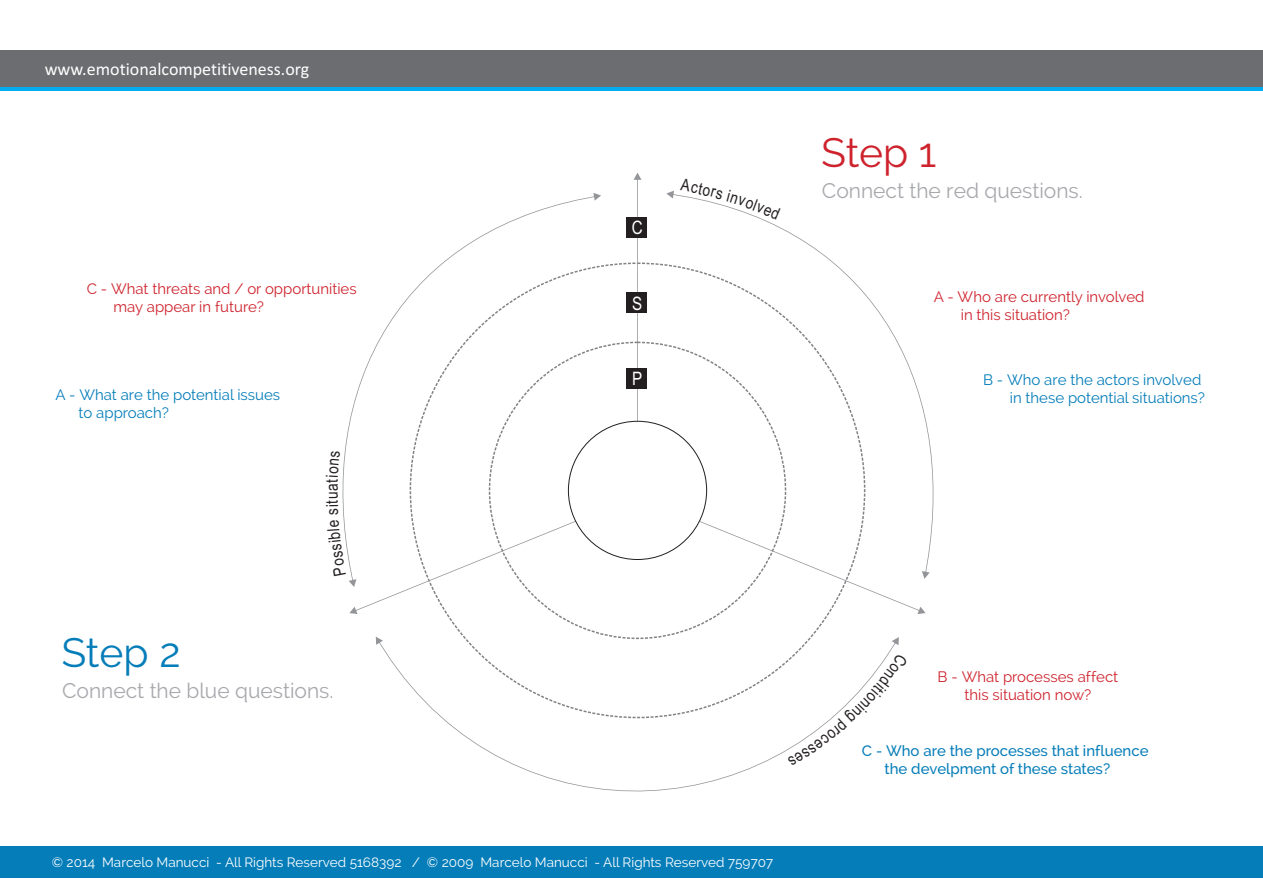
<style>
.page{position:relative;width:1263px;height:893px;background:#fff}
.page>*{position:absolute;margin:0;border:0;box-sizing:border-box;transform-origin:0 0}
.t1{font:500 40.8px "Raleway";color:#ce232d}
.t2{font:500 40.8px "Raleway";color:#057db9}
.t3{font:500 21px "Raleway";color:#a8a9ad}
.t4{font:18.6px "Arial Narrow";color:#fff}
.t5{font:18px "Calibri";color:#fff}
.t6{font:16.65px "Arial Narrow";color:#231f20}
.t7{font:500 15px/17.5px "Raleway";color:#ce232d}
.t8{font:500 15px "Raleway";color:#057db9}
.t9{font:700 15px/17.5px "Raleway";color:#057db9}
.t10{font:500 13.5px "Raleway";color:#fff}
</style>
<div class="page">
<svg style="left:376px;top:637px;width:523px;height:154px"></svg>
<svg style="left:0;top:86px;width:1263px;height:5px;background:#15a1d5"></svg>
<div style="left:0;top:50px;width:1263px;height:36px;background:#6c6d70"></div>
<div style="left:0;top:846px;width:1263px;height:31px;background:#057db9"></div>
<svg style="left:879px;top:653px;width:20px;height:34px"></svg>
<svg style="left:787px;top:697px;width:84px;height:69px"></svg>
<svg style="left:342px;top:173px;width:583px;height:441px"></svg>
<p class="t5" style="left:45px;top:62px;width:266px">www.emotionalcompetitiveness.org</p>
<p class="t7" style="left:114px;top:280px;width:245px;text-indent:-27px">C - What threats and / or opportunities may appear in future?</p>
<p class="t4" style="left:632px;top:221px;width:12px">C</p>
<p class="t4" style="left:632px;top:296px;width:12px">S</p>
<p class="t4" style="left:632px;top:372px;width:12px">P</p>
<h1 class="t1" style="left:821px;top:129px;width:117px">Step 1</h1>
<h2 class="t3" style="left:822px;top:179px;width:262px">Connect the red questions.</h2>
<p class="t7" style="left:961px;top:288px;width:185px;text-indent:-27px">A - Who are currently involved in this situation?</p>
<p class="t8" style="left:983px;top:371px;width:220px">B - Who are the actors involved</p>
<p class="t8" style="left:56px;top:386px;width:226px">A - What are the potential issues</p>
<p class="t8" style="left:1010px;top:389px;width:197px">in these potential situations?</p>
<p class="t8" style="left:79px;top:403px;width:92px">to approach?</p>
<p class="t6" style="left:326px;top:499px;width:22px;rotate:-90deg">uat</p>
<h1 class="t2" style="left:61px;top:628px;width:121px">Step 2</h1>
<h2 class="t3" style="left:62px;top:678px;width:273px">Connect the blue questions.</h2>
<p class="t7" style="left:938px;top:668px;width:182px;text-align:center">B - What processes affect this situation now?</p>
<p class="t6" style="left:887px;top:689px;width:21px;rotate:130deg">it oi</p>
<p class="t10" style="left:52px;top:855px;width:723px">© 2014 Marcelo Manucci - All Rights Reserved 5168392 / © 2009 Marcelo Manucci - All Rights Reserved 759707</p>
<p class="t9" style="left:884px;top:742px;width:265px;text-indent:-23px">C - Who are the processes that influence the develpment of these states?</p>
</div>
